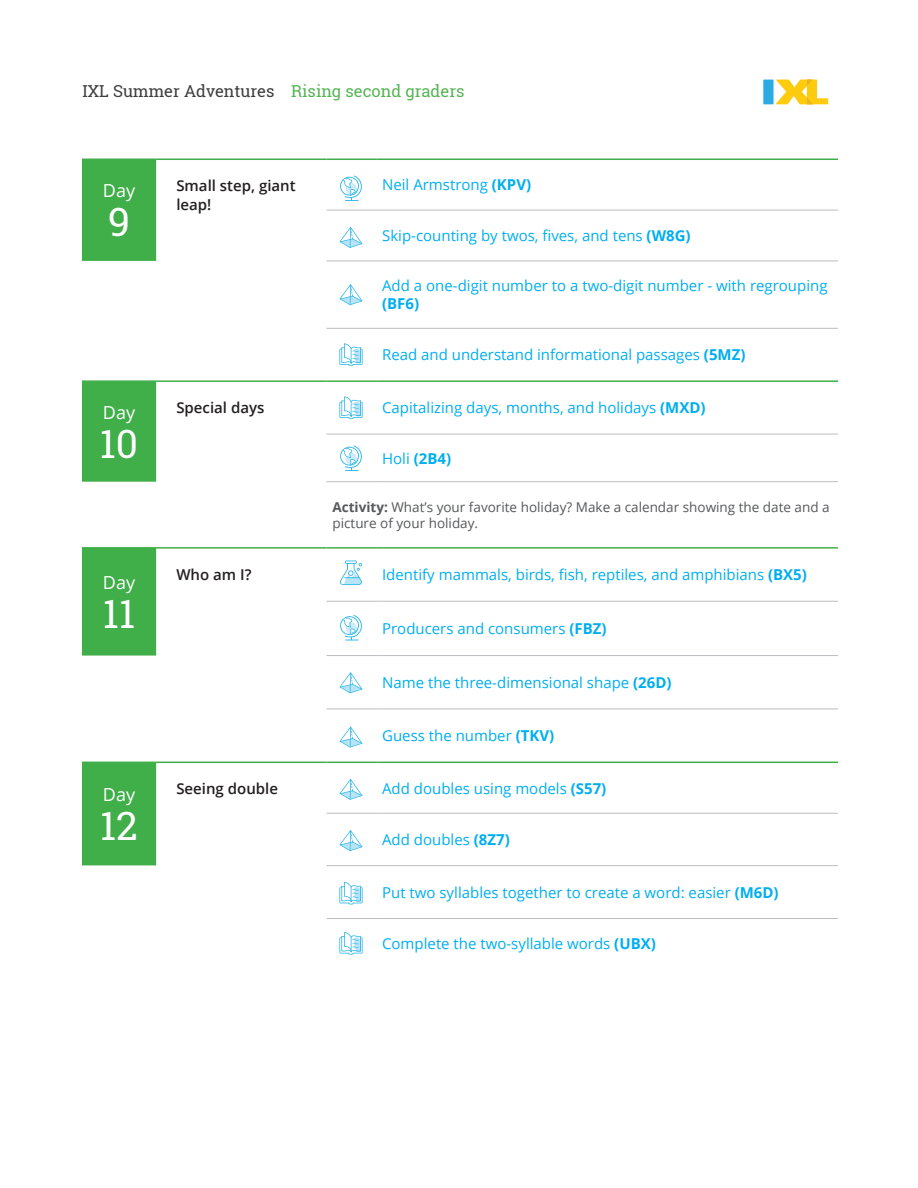
<style>
.page{position:relative;width:918px;height:1188px;background:#fff}
.page>*{position:absolute;margin:0;border:0;box-sizing:border-box;transform-origin:0 0}
.t1{font:39px "Roboto Slab";color:#fff}
.t2{font:18px "Open Sans";color:#fff}
.t3{font:16.5px "Roboto Slab";color:#3e3e3f}
.t4{font:15px "Open Sans";color:#00aeef}
.t5{font:600 15px/19.5px "Open Sans";color:#231f20}
.t6{font:700 15px "Open Sans";color:#00aeef}
.t7{font:13.5px/16.2px "Open Sans";color:#57585a}
.s1{color:#56b455}
.s2{font-weight:700}
.s3{font-weight:400}
</style>
<div class="page">
<div style="left:763px;top:80px;width:11px;height:24px;background:#2aabe1"></div>
<svg style="left:775px;top:80px;width:53px;height:24px"></svg>
<div style="left:82px;top:160px;width:74px;height:101px;background:#40ae49"></div>
<svg style="left:82px;top:382px;width:74px;height:484px;fill:#40ae49"></svg>
<hr style="left:82px;top:159px;width:74px;height:1px;background:#40ae49">
<hr style="left:326px;top:159px;width:50px;height:1px;background:#40ae49">
<hr style="left:376px;top:159px;width:462px;height:1px;background:#40ae49">
<hr style="left:82px;top:380px;width:74px;height:2px;background:#40ae49">
<hr style="left:326px;top:380px;width:50px;height:2px;background:#40ae49">
<hr style="left:376px;top:380px;width:462px;height:2px;background:#40ae49">
<hr style="left:82px;top:547px;width:74px;height:2px;background:#40ae49">
<hr style="left:326px;top:547px;width:50px;height:2px;background:#40ae49">
<hr style="left:376px;top:547px;width:462px;height:2px;background:#40ae49">
<hr style="left:82px;top:762px;width:74px;height:1px;background:#40ae49">
<hr style="left:326px;top:762px;width:50px;height:1px;background:#40ae49">
<hr style="left:376px;top:762px;width:462px;height:1px;background:#40ae49">
<hr style="left:156px;top:159px;width:170px;height:1px;background:#40ae49">
<hr style="left:156px;top:380px;width:170px;height:2px;background:#40ae49">
<hr style="left:156px;top:547px;width:170px;height:2px;background:#40ae49">
<hr style="left:156px;top:762px;width:170px;height:1px;background:#40ae49">
<hr style="left:326px;top:210px;width:50px;height:1px;background:#bcbdc0">
<hr style="left:376px;top:210px;width:462px;height:1px;background:#bcbdc0">
<hr style="left:326px;top:261px;width:50px;height:1px;background:#bcbdc0">
<hr style="left:376px;top:261px;width:462px;height:1px;background:#bcbdc0">
<hr style="left:326px;top:328px;width:50px;height:1px;background:#bcbdc0">
<hr style="left:376px;top:328px;width:462px;height:1px;background:#bcbdc0">
<hr style="left:326px;top:434px;width:50px;height:1px;background:#bcbdc0">
<hr style="left:376px;top:434px;width:462px;height:1px;background:#bcbdc0">
<hr style="left:326px;top:481px;width:50px;height:1px;background:#bcbdc0">
<hr style="left:376px;top:481px;width:462px;height:1px;background:#bcbdc0">
<hr style="left:326px;top:601px;width:50px;height:1px;background:#bcbdc0">
<hr style="left:376px;top:601px;width:462px;height:1px;background:#bcbdc0">
<hr style="left:326px;top:655px;width:50px;height:1px;background:#bcbdc0">
<hr style="left:376px;top:655px;width:462px;height:1px;background:#bcbdc0">
<hr style="left:326px;top:709px;width:50px;height:1px;background:#bcbdc0">
<hr style="left:376px;top:709px;width:462px;height:1px;background:#bcbdc0">
<hr style="left:326px;top:813px;width:50px;height:1px;background:#bcbdc0">
<hr style="left:376px;top:813px;width:462px;height:1px;background:#bcbdc0">
<hr style="left:326px;top:865px;width:50px;height:1px;background:#bcbdc0">
<hr style="left:376px;top:865px;width:462px;height:1px;background:#bcbdc0">
<hr style="left:326px;top:918px;width:50px;height:1px;background:#bcbdc0">
<hr style="left:376px;top:918px;width:462px;height:1px;background:#bcbdc0">
<svg style="left:339px;top:343px;width:24px;height:23px"></svg>
<svg style="left:339px;top:882px;width:24px;height:23px"></svg>
<svg style="left:339px;top:397px;width:24px;height:22px"></svg>
<svg style="left:339px;top:932px;width:24px;height:23px"></svg>
<svg style="left:340px;top:175px;width:22px;height:26px"></svg>
<svg style="left:340px;top:445px;width:22px;height:26px"></svg>
<svg style="left:340px;top:615px;width:22px;height:26px"></svg>
<svg style="left:340px;top:561px;width:23px;height:24px"></svg>
<svg style="left:339px;top:672px;width:24px;height:21px"></svg>
<svg style="left:339px;top:779px;width:24px;height:21px"></svg>
<svg style="left:339px;top:227px;width:24px;height:21px"></svg>
<svg style="left:339px;top:726px;width:24px;height:22px"></svg>
<svg style="left:339px;top:830px;width:24px;height:21px"></svg>
<svg style="left:339px;top:284px;width:24px;height:21px"></svg>
<p class="t3" style="left:82px;top:80px;width:384px">IXL Summer Adventures <span class="s1">Rising second graders</span></p>
<p class="t2" style="left:103px;top:179px;width:34px">Day</p>
<h1 class="t1" style="left:108px;top:196px;width:23px">9</h1>
<p class="t2" style="left:103px;top:400px;width:34px">Day</p>
<h1 class="t1" style="left:100px;top:417px;width:40px">10</h1>
<p class="t2" style="left:103px;top:570px;width:34px">Day</p>
<h1 class="t1" style="left:103px;top:587px;width:34px">11</h1>
<p class="t2" style="left:103px;top:783px;width:34px">Day</p>
<h1 class="t1" style="left:100px;top:799px;width:39px">12</h1>
<p class="t5" style="left:176px;top:175px;width:121px">Small step, giant leap!</p>
<p class="t4" style="left:382px;top:175px;width:151px">Neil Armstrong <span class="s2">(KPV)</span></p>
<p class="t4" style="left:382px;top:226px;width:310px">Skip-counting by twos, fives, and tens <span class="s2">(W8G)</span></p>
<p class="t4" style="left:382px;top:276px;width:447px">Add a one-digit number to a two-digit number - with regrouping</p>
<p class="t6" style="left:382px;top:293px;width:39px">(BF6)</p>
<p class="t4" style="left:382px;top:345px;width:365px">Read and understand informational passages <span class="s2">(5MZ)</span></p>
<p class="t5" style="left:176px;top:397px;width:90px">Special days</p>
<p class="t4" style="left:382px;top:398px;width:325px">Capitalizing days, months, and holidays <span class="s2">(MXD)</span></p>
<p class="t6" style="left:382px;top:448px;width:70px"><span class="s3">Holi</span> (2B4)</p>
<p class="t7" style="left:332px;top:498px;width:499px"><span class="s2">Activity:</span> What’s your favorite holiday? Make a calendar showing the date and a picture of your holiday.</p>
<p class="t5" style="left:176px;top:564px;width:77px">Who am I?</p>
<p class="t4" style="left:382px;top:565px;width:426px">Identify mammals, birds, fish, reptiles, and amphibians <span class="s2">(BX5)</span></p>
<p class="t4" style="left:382px;top:618px;width:226px">Producers and consumers <span class="s2">(FBZ)</span></p>
<p class="t4" style="left:382px;top:672px;width:291px">Name the three-dimensional shape <span class="s2">(26D)</span></p>
<p class="t4" style="left:382px;top:726px;width:174px">Guess the number <span class="s2">(TKV)</span></p>
<p class="t5" style="left:176px;top:779px;width:103px">Seeing double</p>
<p class="t4" style="left:382px;top:778px;width:226px">Add doubles using models <span class="s2">(S57)</span></p>
<p class="t4" style="left:382px;top:829px;width:129px">Add doubles <span class="s2">(8Z7)</span></p>
<p class="t4" style="left:382px;top:882px;width:398px">Put two syllables together to create a word: easier <span class="s2">(M6D)</span></p>
<p class="t4" style="left:382px;top:933px;width:275px">Complete the two-syllable words <span class="s2">(UBX)</span></p>
</div>
